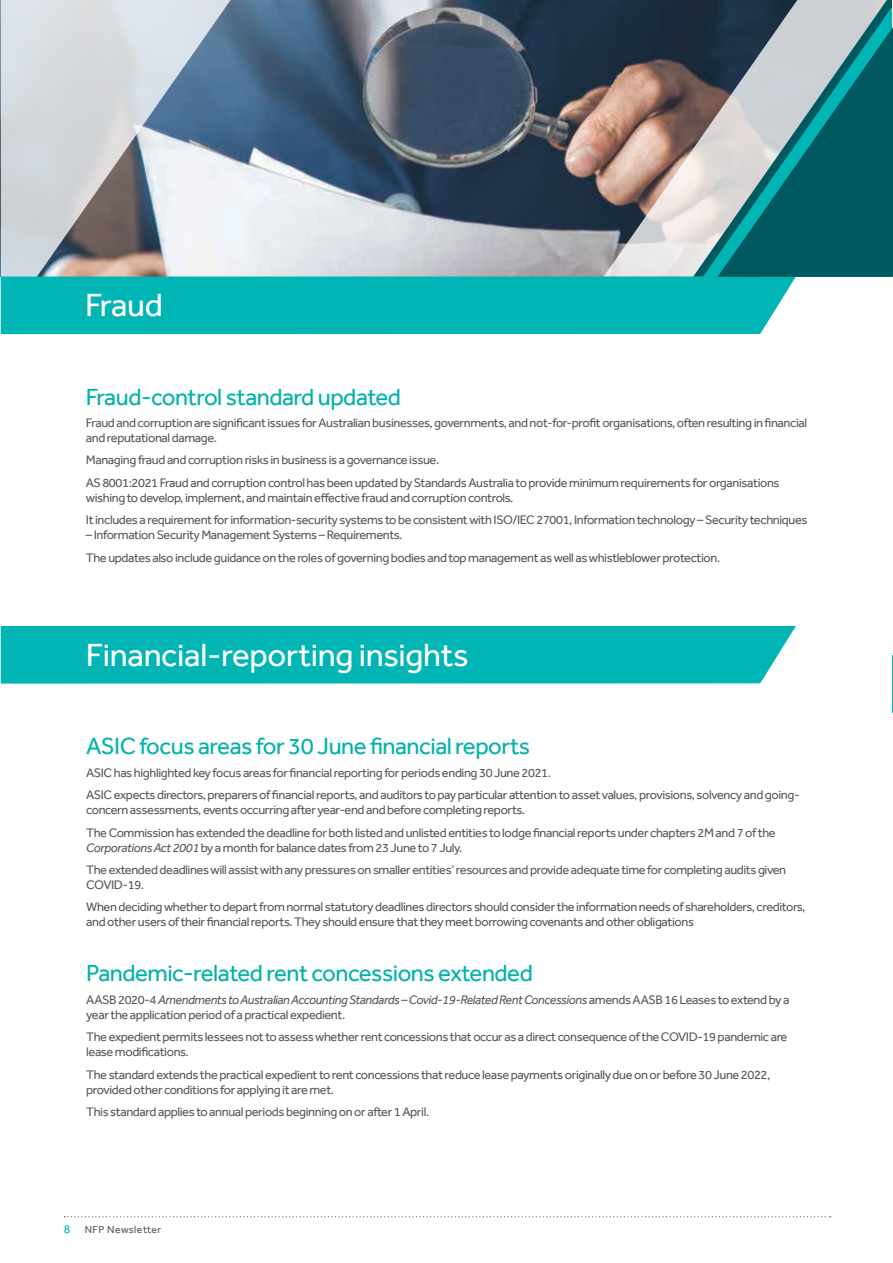
<style>
.page{position:relative;width:893px;height:1263px;background:#fff}
.page>*{position:absolute;margin:0;border:0;box-sizing:border-box;transform-origin:0 0}
.t1{font:33px "Effra";letter-spacing:-.01em;color:#fff}
.t2{font:24px "Effra";letter-spacing:-.02em;color:#03b2a8}
.t3{font:12.75px/22.5px "Effra";letter-spacing:-.03em;color:#58595b}
.t4{font:10.5px "Effra";letter-spacing:.04em;color:#58595b}
.s1{font-style:italic}
.s2{font-size:12px;color:#00b5b4}
</style>
<div class="page">
<svg style="left:64px;top:1216px;width:767px;height:1px"></svg>
<img style="left:232px;top:1px;width:371px;height:26px">
<svg style="left:603px;top:0;width:90px;height:27px;background:#1a2c3e"></svg>
<svg style="left:1px;top:0;width:231px;height:276px;background:#ced2d7"></svg>
<svg style="left:693px;top:0;width:199px;height:27px"></svg>
<svg style="left:703px;top:5px;width:189px;height:22px;background:#6d828d"></svg>
<div style="left:1px;top:276px;width:795px;height:58px;background:#00b5b4"></div>
<img style="left:86px;top:27px;width:807px;height:250px">
<div style="left:1px;top:626px;width:795px;height:58px;background:#00b5b4"></div>
<hr style="left:892px;top:655px;width:1px;height:58px;background:#00b5b4">
<h1 class="t1" style="left:85px;top:286px;width:79px">Fraud</h1>
<h2 class="t2" style="left:86px;top:382px;width:317px">Fraud-control standard updated</h2>
<p class="t3" style="left:86px;top:415px;width:723px;line-height:15px">Fraud and corruption are significant issues for Australian businesses, governments, and not-for-profit organisations, often resulting in financial and reputational damage.</p>
<p class="t3" style="left:86px;top:449px;width:695px">Managing fraud and corruption risks in business is a governance issue.<br>AS 8001:2021 Fraud and corruption control has been updated by Standards Australia to provide minimum requirements for organisations</p>
<p class="t3" style="left:86px;top:486px;width:723px">wishing to develop, implement, and maintain effective fraud and corruption controls.<br>It includes a requirement for information-security systems to be consistent with ISO/IEC 27001, Information technology – Security techniques</p>
<p class="t3" style="left:86px;top:524px;width:636px">– Information Security Management Systems – Requirements.<br>The updates also include guidance on the roles of governing bodies and top management as well as whistleblower protection.</p>
<h1 class="t1" style="left:86px;top:635px;width:384px">Financial-reporting insights</h1>
<h2 class="t2" style="left:86px;top:732px;width:446px">ASIC focus areas for 30 June financial reports</h2>
<p class="t3" style="left:86px;top:761px;width:715px">ASIC has highlighted key focus areas for financial reporting for periods ending 30 June 2021.<br>ASIC expects directors, preparers of financial reports, and auditors to pay particular attention to asset values, provisions, solvency and going-</p>
<p class="t3" style="left:86px;top:798px;width:691px">concern assessments, events occurring after year-end and before completing reports.<br>The Commission has extended the deadline for both listed and unlisted entities to lodge financial reports under chapters 2M and 7 of the</p>
<p class="t3" style="left:86px;top:836px;width:701px"><span class="s1">Corporations Act 2001</span> by a month for balance dates from 23 June to 7 July.<br>The extended deadlines will assist with any pressures on smaller entities’ resources and provide adequate time for completing audits given</p>
<p class="t3" style="left:86px;top:873px;width:721px">COVID-19.<br>When deciding whether to depart from normal statutory deadlines directors should consider the information needs of shareholders, creditors,</p>
<p class="t3" style="left:86px;top:911px;width:609px">and other users of their financial reports. They should ensure that they meet borrowing covenants and other obligations</p>
<h2 class="t2" style="left:86px;top:959px;width:448px">Pandemic-related rent concessions extended</h2>
<p class="t3" style="left:86px;top:992px;width:705px;line-height:15px">AASB 2020-4 <span class="s1">Amendments to Australian Accounting Standards – Covid-19-Related Rent Concessions</span> amends AASB 16 Leases to extend by a year the application period of a practical expedient.</p>
<p class="t3" style="left:86px;top:1029px;width:703px;line-height:15px">The expedient permits lessees not to assess whether rent concessions that occur as a direct consequence of the COVID-19 pandemic are lease modifications.</p>
<p class="t3" style="left:86px;top:1067px;width:686px;line-height:15px">The standard extends the practical expedient to rent concessions that reduce lease payments originally due on or before 30 June 2022, provided other conditions for applying it are met.</p>
<p class="t3" style="left:86px;top:1100px;width:345px">This standard applies to annual periods beginning on or after 1 April.</p>
<p class="t4" style="left:64px;top:1223px;width:99px"><span class="s2">8</span> NFP Newsletter</p>
</div>
